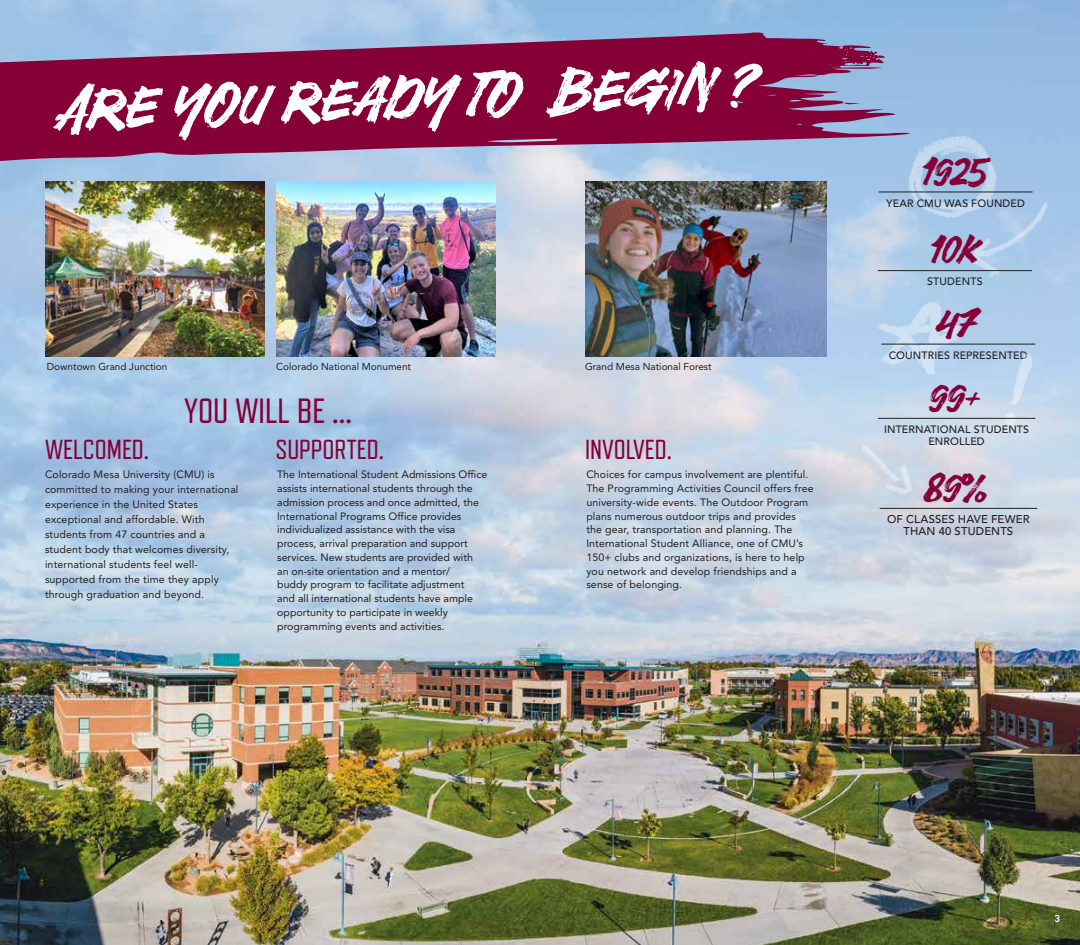
<style>
.page{position:relative;width:1080px;height:945px;background:#fff}
.page>*{position:absolute;margin:0;border:0;box-sizing:border-box;transform-origin:0 0}
.t1{font:56.25px "Keylock Fighter";color:#fff}
.t2{font:37.5px "Keylock Fighter";letter-spacing:-.01em;color:#860038}
.t3{font:35px "Refrigerator Deluxe";color:#860038}
.t4{font:27.5px "Refrigerator Deluxe";color:#860038}
.t5{font:500 11.25px/11.9px "Avenir";letter-spacing:.015em;color:#231f20;text-align:center}
.t6{font:10.62px/13.8px "Avenir";letter-spacing:.01em;color:#231f20}
.t7{font:500 10.62px/11.9px "Avenir";letter-spacing:.015em;color:#231f20;text-align:center}
.t8{font:10px "Avenir";color:#231f20}
.t9{font:800 10px "Avenir";color:#fff}
</style>
<div class="page">
<img style="left:0;top:0;width:1080px;height:945px">
<img style="left:45px;top:182px;width:219px;height:174px">
<img style="left:276px;top:182px;width:220px;height:174px">
<img style="left:585px;top:182px;width:242px;height:174px">
<svg style="left:0;top:19px;width:912px;height:158px;background:#92517f"></svg>
<svg style="left:876px;top:301px;width:86px;height:74px;background:#bbd5ee"></svg>
<hr style="left:881px;top:344px;width:154px;height:1px;background:#231f20">
<svg style="left:1011px;top:353px;width:22px;height:52px"></svg>
<svg style="left:1004px;top:412px;width:13px;height:14px"></svg>
<hr style="left:878px;top:418px;width:157px;height:1px;background:#231f20">
<hr style="left:878px;top:270px;width:154px;height:1px;background:#231f20">
<svg style="left:908px;top:136px;width:140px;height:142px;background:#a8c7e6"></svg>
<hr style="left:879px;top:192px;width:154px;height:1px;background:#231f20">
<svg style="left:861px;top:445px;width:51px;height:50px;background:#d1dae5"></svg>
<hr style="left:880px;top:508px;width:157px;height:1px;background:#231f20">
<h1 class="t1" style="left:60px;top:76px;width:700px;rotate:-2deg">Are you ready to begin ?</h1>
<p class="t8" style="left:47px;top:361px;width:122px">Downtown Grand Junction</p>
<p class="t8" style="left:276px;top:361px;width:136px">Colorado National Monument</p>
<p class="t8" style="left:585px;top:361px;width:128px">Grand Mesa National Forest</p>
<h3 class="t3" style="left:184px;top:392px;width:169px">YOU WILL BE …</h3>
<h3 class="t4" style="left:45px;top:435px;width:106px">WELCOMED.</h3>
<h3 class="t4" style="left:275px;top:435px;width:110px">SUPPORTED.</h3>
<h3 class="t4" style="left:585px;top:435px;width:88px">INVOLVED.</h3>
<p class="t6" style="left:45px;top:467px;width:195px;line-height:15px">Colorado Mesa University (CMU) is committed to making your international experience in the United States exceptional and affordable. With students from 47 countries and a student body that welcomes diversity, international students feel well&shy;supported from the time they apply through graduation and beyond.</p>
<p class="t6" style="left:277px;top:468px;width:212px">The International Student Admissions Office assists international students through the admission process and once admitted, the International Programs Office provides individualized assistance with the visa process, arrival preparation and support services. New students are provided with<br>an on-site orientation and a mentor/<br>buddy program to facilitate adjustment<br>and all international students have ample opportunity to participate in weekly programming events and activities.</p>
<p class="t6" style="left:586px;top:468px;width:229px">Choices for campus involvement are plentiful.<br>The Programming Activities Council offers free university-wide events. The Outdoor Program plans numerous outdoor trips and provides the gear, transportation and planning. The International Student Alliance, one of CMU’s 150+ clubs and organizations, is here to help you network and develop friendships and a sense of belonging.</p>
<h2 class="t2" style="left:922px;top:149px;width:68px">1925</h2>
<p class="t7" style="left:886px;top:197px;width:141px">YEAR CMU WAS FOUNDED</p>
<h2 class="t2" style="left:931px;top:227px;width:50px">10k</h2>
<p class="t7" style="left:927px;top:276px;width:57px">STUDENTS</p>
<h2 class="t2" style="left:938px;top:301px;width:43px">47</h2>
<p class="t7" style="left:889px;top:349px;width:140px">COUNTRIES REPRESENTED</p>
<h2 class="t2" style="left:930px;top:375px;width:55px">99+</h2>
<p class="t7" style="left:884px;top:424px;width:147px">INTERNATIONAL STUDENTS<br>ENROLLED</p>
<h2 class="t2" style="left:927px;top:465px;width:65px">89%</h2>
<p class="t5" style="left:887px;top:514px;width:144px">OF CLASSES HAVE FEWER<br>THAN 40 STUDENTS</p>
<p class="t9" style="left:1055px;top:912px;width:7px">3</p>
</div>
